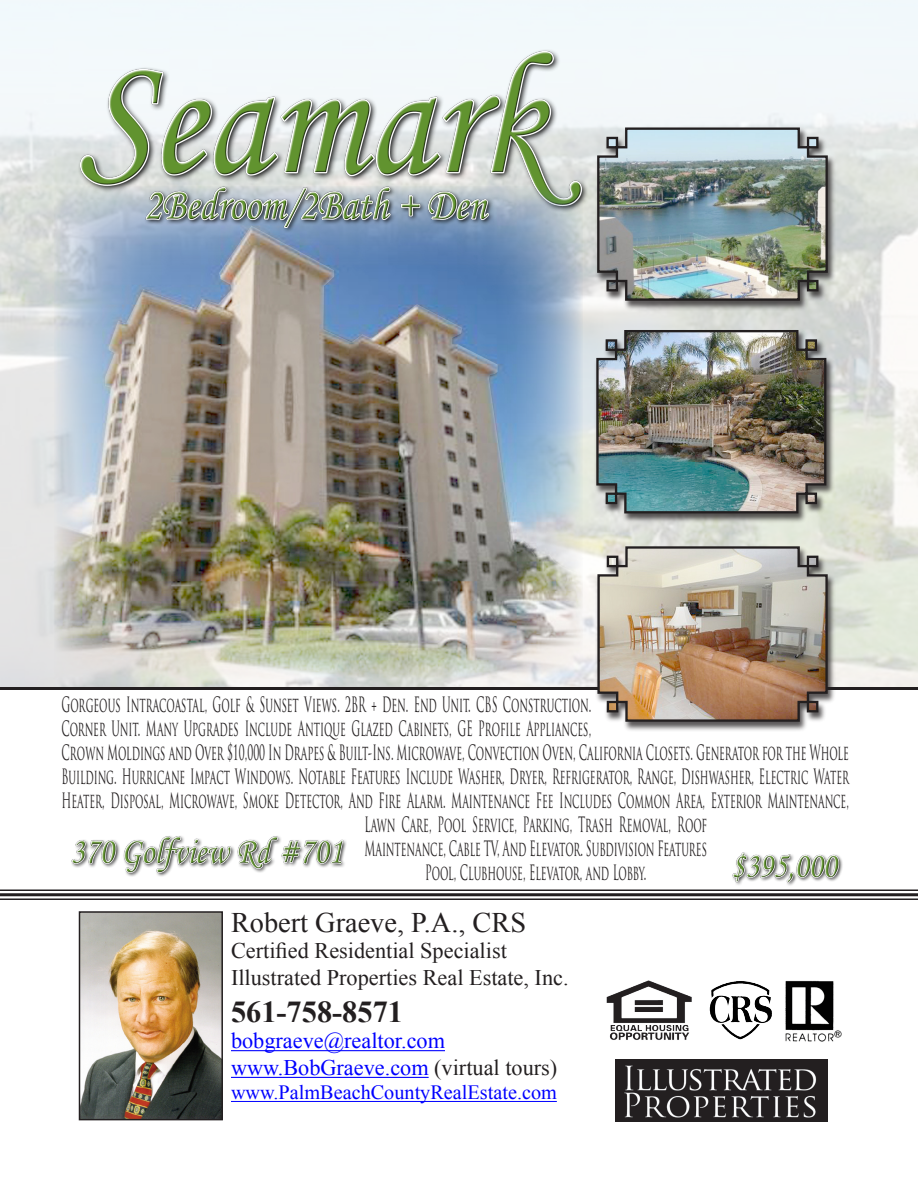
<style>
.page{position:relative;width:918px;height:1188px;background:#fff}
.page>*{position:absolute;margin:0;border:0;box-sizing:border-box;transform-origin:0 0}
.t1{font:700 30.3px "Times New Roman";color:#231f20}
.t2{font:28.35px "Times New Roman";color:#231f20}
.t3{font:22.2px "Times New Roman";color:#231f20}
.t4{font:22.2px "Times New Roman";color:#00f}
.t5{font:20.7px "Trajan Pro";color:#231f20;scale:.5 1}
.t6{font:20.25px "Times New Roman";color:#00f}
.s1{color:#231f20}
</style>
<div class="page">
<svg style="left:0;top:898px;width:918px;height:224px"></svg>
<hr style="left:231px;top:1050px;width:214px;height:1px;background:#00f">
<hr style="left:231px;top:1077px;width:198px;height:1px;background:#00f">
<hr style="left:231px;top:1101px;width:326px;height:1px;background:#00f">
<img style="left:616px;top:1059px;width:212px;height:62px">
<img style="left:602px;top:978px;width:95px;height:64px">
<img style="left:710px;top:981px;width:59px;height:42px">
<img style="left:783px;top:979px;width:59px;height:65px">
<img style="left:82px;top:914px;width:138px;height:203px">
<div style="left:79px;top:911px;width:144px;height:209px;border:2px solid #231f20"></div>
<div style="left:594px;top:329px;width:241px;height:194px;background:#231f20;opacity:.75"></div>
<img style="left:595px;top:329px;width:233px;height:186px">
<hr style="left:0;top:687px;width:918px;height:3px;background:#231f20">
<div style="left:595px;top:545px;width:242px;height:187px;background:#231f20;opacity:.75"></div>
<img style="left:596px;top:545px;width:233px;height:178px">
<div style="left:595px;top:126px;width:241px;height:185px;background:#231f20;opacity:.75"></div>
<img style="left:596px;top:126px;width:233px;height:176px">
<img style="left:24px;top:0;width:628px;height:242px">
<img style="left:715px;top:852px;width:149px;height:54px">
<img style="left:54px;top:186px;width:529px;height:494px">
<img style="left:54px;top:836px;width:328px;height:72px">
<img style="left:124px;top:159px;width:399px;height:114px">
<p class="t5" style="left:62px;top:691px;width:1061px">Gorgeous Intracoastal, Golf &amp; Sunset Views. 2BR + Den. End Unit. CBS Construction.</p>
<p class="t5" style="left:62px;top:715px;width:1061px">Corner Unit. Many Upgrades Include Antique Glazed Cabinets, GE Profile Appliances,</p>
<p class="t5" style="left:62px;top:739px;width:1576px">Crown Moldings and Over $10,000 In Drapes &amp; Built-Ins. Microwave, Convection Oven, California Closets. Generator for the Whole</p>
<p class="t5" style="left:62px;top:763px;width:1577px">Building. Hurricane Impact Windows. Notable Features Include Washer, Dryer, Refrigerator, Range, Dishwasher, Electric Water</p>
<p class="t5" style="left:62px;top:787px;width:1576px">Heater, Disposal, Microwave, Smoke Detector, And Fire Alarm. Maintenance Fee Includes Common Area, Exterior Maintenance,</p>
<p class="t5" style="left:364px;top:811px;width:687px">Lawn Care, Pool Service, Parking, Trash Removal, Roof</p>
<p class="t5" style="left:364px;top:835px;width:687px">Maintenance, Cable TV, And Elevator. Subdivision Features</p>
<p class="t5" style="left:425px;top:859px;width:444px">Pool, Clubhouse, Elevator, and Lobby.</p>
<p class="t2" style="left:231px;top:903px;width:297px">Robert Graeve, P.A., CRS</p>
<p class="t3" style="left:231px;top:936px;width:277px">Certified Residential Specialist</p>
<p class="t3" style="left:231px;top:963px;width:339px">Illustrated Properties Real Estate, Inc.</p>
<p class="t1" style="left:231px;top:990px;width:174px">561-758-8571</p>
<p class="t4" style="left:231px;top:1026px;width:216px">bobgraeve@realtor.com</p>
<p class="t4" style="left:231px;top:1053px;width:328px">www.BobGraeve.com <span class="s1">(virtual tours)</span></p>
<p class="t6" style="left:231px;top:1079px;width:327px">www.PalmBeachCountyRealEstate.com</p>
</div>
